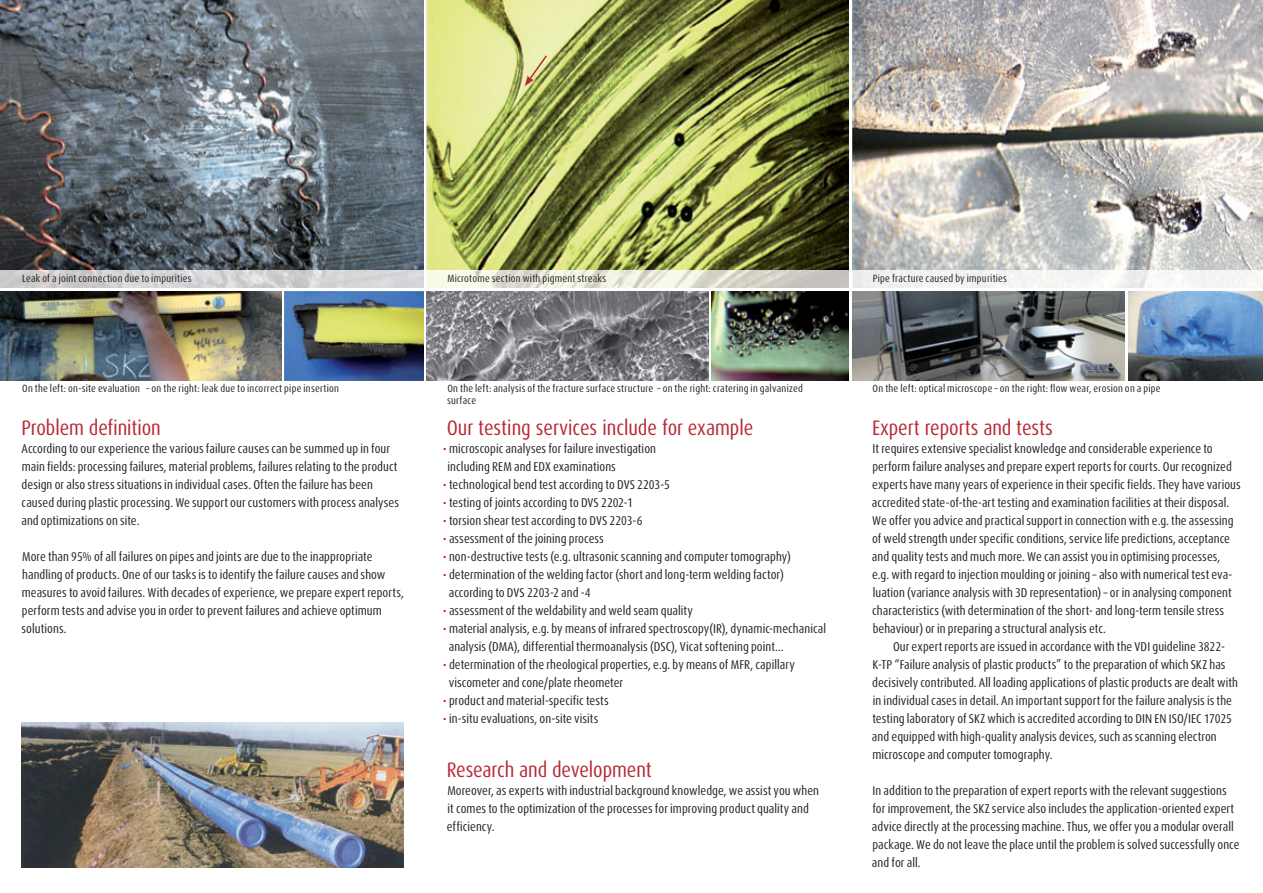
<style>
.page{position:relative;width:1263px;height:893px;background:#fff}
.page>*{position:absolute;margin:0;border:0;box-sizing:border-box;transform-origin:0 0}
.t1{font:condensed 21px "Dax Pro";letter-spacing:-.005em;color:#b82836}
.t2{font:condensed 12.75px/18px "Dax Pro";letter-spacing:.005em;color:#231e20}
.t3{font:condensed 10.5px/12px "Dax Pro";letter-spacing:.02em;color:#231e20}
.s1{color:#b82836}
</style>
<div class="page">
<img style="left:0;top:0;width:424px;height:270px">
<img style="left:427px;top:0;width:422px;height:270px">
<img style="left:852px;top:0;width:411px;height:270px">
<img style="left:852px;top:291px;width:273px;height:89px">
<img style="left:711px;top:291px;width:138px;height:89px">
<img style="left:427px;top:291px;width:281px;height:89px">
<img style="left:21px;top:723px;width:383px;height:144px">
<img style="left:284px;top:291px;width:140px;height:89px">
<img style="left:1128px;top:291px;width:135px;height:89px">
<svg style="left:0;top:270px;width:1263px;height:18px"></svg>
<img style="left:0;top:291px;width:282px;height:89px">
<svg style="left:525px;top:55px;width:22px;height:31px"></svg>
<p class="t3" style="left:22px;top:272px;width:171px">Leak of a joint connection due to impurities</p>
<p class="t3" style="left:447px;top:272px;width:160px">Microtome section with pigment streaks</p>
<p class="t3" style="left:873px;top:272px;width:136px">Pipe fracture caused by impurities</p>
<p class="t3" style="left:22px;top:383px;width:318px">On the left: on-site evaluation – on the right: leak due to incorrect pipe insertion</p>
<p class="t3" style="left:447px;top:383px;width:357px">On the left: analysis of the fracture surface structure – on the right: cratering in galvanized surface</p>
<p class="t3" style="left:873px;top:383px;width:289px">On the left: optical microscope – on the right: flow wear, erosion on a pipe</p>
<h1 class="t1" style="left:22px;top:415px;width:141px">Problem definition</h1>
<p class="t2" style="left:21px;top:440px;width:379px">According to our experience the various failure causes can be summed up in four main fields: processing failures, material problems, failures relating to the product design or also stress situations in individual cases. Often the failure has been caused during plastic processing. We support our customers with process analyses and optimizations on site.</p>
<p class="t2" style="left:22px;top:548px;width:384px">More than 95% of all failures on pipes and joints are due to the inappropriate handling of products. One of our tasks is to identify the failure causes and show measures to avoid failures. With decades of experience, we prepare expert reports, perform tests and advise you in order to prevent failures and achieve optimum solutions.</p>
<h1 class="t1" style="left:447px;top:415px;width:308px">Our testing services include for example</h1>
<p class="t2" style="left:448px;top:440px;width:210px;text-indent:-5px"><span class="s1">•</span> microscopic analyses for failure investigation including REM and EDX examinations</p>
<p class="t2" style="left:443px;top:476px;width:229px"><span class="s1">•</span> technological bend test according to DVS 2203-5</p>
<p class="t2" style="left:443px;top:494px;width:191px"><span class="s1">•</span> testing of joints according to DVS 2202-1</p>
<p class="t2" style="left:443px;top:512px;width:201px"><span class="s1">•</span> torsion shear test according to DVS 2203-6</p>
<p class="t2" style="left:443px;top:530px;width:163px"><span class="s1">•</span> assessment of the joining process</p>
<p class="t2" style="left:443px;top:548px;width:350px"><span class="s1">•</span> non-destructive tests (e.g. ultrasonic scanning and computer tomography)</p>
<p class="t2" style="left:449px;top:566px;width:336px;text-indent:-6px"><span class="s1">•</span> determination of the welding factor (short and long-term welding factor) according to DVS 2203-2 and -4</p>
<p class="t2" style="left:443px;top:602px;width:252px"><span class="s1">•</span> assessment of the weldability and weld seam quality</p>
<p class="t2" style="left:449px;top:620px;width:379px;text-indent:-6px"><span class="s1">•</span> material analysis, e.g. by means of infrared spectroscopy(IR), dynamic-mechanical analysis (DMA), differential thermoanalysis (DSC), Vicat softening point…</p>
<p class="t2" style="left:449px;top:656px;width:348px;text-indent:-6px"><span class="s1">•</span> determination of the rheological properties, e.g. by means of MFR, capillary viscometer and cone/plate rheometer</p>
<p class="t2" style="left:443px;top:692px;width:167px"><span class="s1">•</span> product and material-specific tests</p>
<p class="t2" style="left:443px;top:710px;width:157px"><span class="s1">•</span> in-situ evaluations, on-site visits</p>
<h1 class="t1" style="left:447px;top:757px;width:207px">Research and development</h1>
<p class="t2" style="left:447px;top:782px;width:374px">Moreover, as experts with industrial background knowledge, we assist you when it comes to the optimization of the processes for improving product quality and efficiency.</p>
<h1 class="t1" style="left:872px;top:415px;width:182px">Expert reports and tests</h1>
<p class="t2" style="left:872px;top:440px;width:370px">It requires extensive specialist knowledge and considerable experience to perform failure analyses and prepare expert reports for courts. Our recognized experts have many years of experience in their specific fields. They have various accredited state-of-the-art testing and examination facilities at their disposal.<br>We offer you advice and practical support in connection with e.g. the assessing of weld strength under specific conditions, service life predictions, acceptance and quality tests and much more. We can assist you in optimising processes,<br>e.g. with regard to injection moulding or joining – also with numerical test eva&shy;luation (variance analysis with 3D representation) – or in analysing component characteristics (with determination of the short- and long-term tensile stress behaviour) or in preparing a structural analysis etc.</p>
<p class="t2" style="left:872px;top:638px;width:368px;text-indent:21px">Our expert reports are issued in accordance with the VDI guideline 3822- K-TP “Failure analysis of plastic products” to the preparation of which SKZ has decisively contributed. All loading applications of plastic products are dealt with in individual cases in detail. An important support for the failure analysis is the testing laboratory of SKZ which is accredited according to DIN EN ISO/IEC 17025 and equipped with high-quality analysis devices, such as scanning electron microscope and computer tomography.</p>
<p class="t2" style="left:872px;top:782px;width:369px">In addition to the preparation of expert reports with the relevant suggestions for improvement, the SKZ service also includes the application-oriented expert advice directly at the processing machine. Thus, we offer you a modular overall package. We do not leave the place until the problem is solved successfully once and for all.</p>
</div>
